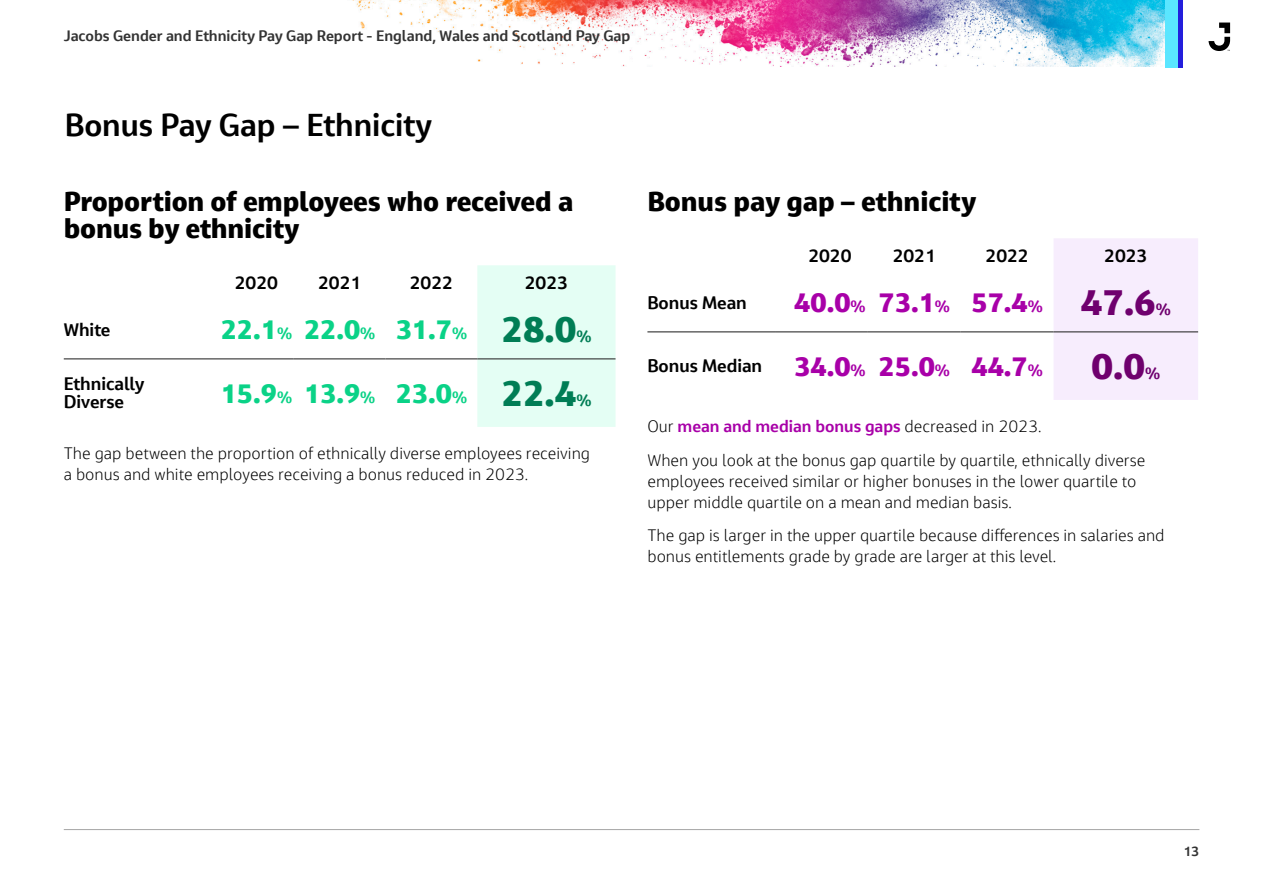
<style>
.page{position:relative;width:1263px;height:893px;background:#fff}
.page>*{position:absolute;margin:0;border:0;box-sizing:border-box;transform-origin:0 0}
.t1{font:800 36px "Jacobs Chronos";color:#007d55}
.t2{font:800 36px "Jacobs Chronos";color:#6f006e}
.Heading_1{font:700 31.5px "Jacobs Chronos";color:#000}
.Heading_2{font:800 27px/27px "Jacobs Chronos";letter-spacing:-.005em;color:#000}
.t3{font:800 27px "Jacobs Chronos";color:#0ad287}
.t4{font:800 27px "Jacobs Chronos";color:#a800a8}
.Table_ColHead_12pt{font:700 18px/18px "Jacobs Chronos";color:#000}
.Table_RowHead_12pt{font:700 18px "Jacobs Chronos";color:#000}
.t5{font:300 16.5px/21px "Jacobs Chronos";color:#000}
.t6{font:700 16.5px "Jacobs Chronos";color:#a800a8}
.t7{font:700 15px "Jacobs Chronos";color:#333}
.t8{font:700 13.5px "Jacobs Chronos";color:#333}
.s1{font-weight:700;font-size:16.5px}
.s2{font-weight:300;color:#000}
</style>
<div class="page">
<img style="left:352px;top:0;width:813px;height:66px">
<hr style="left:64px;top:829px;width:1135px;height:1px;background:#a5a5a5">
<svg style="left:1208px;top:23px;width:22px;height:28px"></svg>
<div style="left:1165px;top:0;width:13px;height:67px;background:#5ae6ff"></div>
<hr style="left:1178px;top:0;width:4px;height:67px;background:#231edc">
<div style="left:477px;top:265px;width:138px;height:162px;background:#e4fef4"></div>
<hr style="left:64px;top:358px;width:138px;height:1px;background:#333">
<hr style="left:202px;top:358px;width:92px;height:1px;background:#333">
<hr style="left:294px;top:358px;width:92px;height:1px;background:#333">
<hr style="left:386px;top:358px;width:91px;height:1px;background:#333">
<hr style="left:477px;top:358px;width:138px;height:1px;background:#333">
<div style="left:1053px;top:238px;width:145px;height:162px;background:#f7edfd"></div>
<hr style="left:647px;top:331px;width:128px;height:1px;background:#333">
<hr style="left:775px;top:331px;width:93px;height:1px;background:#333">
<hr style="left:868px;top:331px;width:93px;height:1px;background:#333">
<hr style="left:961px;top:331px;width:92px;height:1px;background:#333">
<hr style="left:1053px;top:331px;width:145px;height:1px;background:#333">
<p class="t7" style="left:64px;top:26px;width:568px">Jacobs Gender and Ethnicity Pay Gap Report - England, Wales and Scotland Pay Gap</p>
<h1 class="Heading_1" style="left:65px;top:105px;width:368px">Bonus Pay Gap – Ethnicity</h1>
<h2 class="Heading_2" style="left:64px;top:187px;width:511px">Proportion of employees who received a bonus by ethnicity</h2>
<p class="Table_ColHead_12pt" style="left:235px;top:273px;width:45px">2020</p>
<p class="Table_ColHead_12pt" style="left:318px;top:273px;width:45px">2021</p>
<p class="Table_ColHead_12pt" style="left:410px;top:273px;width:45px">2022</p>
<p class="Table_RowHead_12pt" style="left:525px;top:271px;width:45px">2023</p>
<p class="Table_RowHead_12pt" style="left:64px;top:318px;width:48px">White</p>
<p class="t3" style="left:221px;top:312px;width:156px">22.1<span class="s1">%</span> 22.0<span class="s1">%</span></p>
<p class="t3" style="left:396px;top:312px;width:73px">31.7<span class="s1">%</span></p>
<p class="t1" style="left:501px;top:306px;width:92px">28.0<span class="s1">%</span></p>
<p class="Table_ColHead_12pt" style="left:64px;top:375px;width:82px">Ethnically<br>Diverse</p>
<p class="t3" style="left:221px;top:376px;width:156px">15.9<span class="s1">%</span> 13.9<span class="s1">%</span></p>
<p class="t3" style="left:396px;top:376px;width:73px">23.0<span class="s1">%</span></p>
<p class="t1" style="left:501px;top:370px;width:92px">22.4<span class="s1">%</span></p>
<p class="t5" style="left:64px;top:443px;width:528px">The gap between the proportion of ethnically diverse employees receiving a bonus and white employees receiving a bonus reduced in 2023.</p>
<h2 class="Heading_2" style="left:647px;top:187px;width:330px">Bonus pay gap – ethnicity</h2>
<p class="Table_ColHead_12pt" style="left:808px;top:246px;width:45px">2020</p>
<p class="Table_ColHead_12pt" style="left:893px;top:246px;width:45px">2021</p>
<p class="Table_ColHead_12pt" style="left:985px;top:246px;width:45px">2022</p>
<p class="Table_RowHead_12pt" style="left:1104px;top:244px;width:45px">2023</p>
<p class="Table_RowHead_12pt" style="left:647px;top:291px;width:101px">Bonus Mean</p>
<p class="t4" style="left:794px;top:285px;width:73px">40.0<span class="s1">%</span></p>
<p class="t4" style="left:879px;top:285px;width:73px">73.1<span class="s1">%</span></p>
<p class="t4" style="left:971px;top:285px;width:73px">57.4<span class="s1">%</span></p>
<p class="t2" style="left:1081px;top:279px;width:92px">47.6<span class="s1">%</span></p>
<p class="Table_RowHead_12pt" style="left:647px;top:354px;width:116px">Bonus Median</p>
<p class="t4" style="left:794px;top:349px;width:73px">34.0<span class="s1">%</span></p>
<p class="t4" style="left:879px;top:349px;width:73px">25.0<span class="s1">%</span></p>
<p class="t4" style="left:971px;top:349px;width:73px">44.7<span class="s1">%</span></p>
<p class="t2" style="left:1091px;top:343px;width:70px">0.0<span class="s1">%</span></p>
<p class="t6" style="left:647px;top:415px;width:394px"><span class="s2">Our</span> mean and median bonus gaps <span class="s2">decreased in 2023.</span></p>
<p class="t5" style="left:647px;top:449px;width:499px">When you look at the bonus gap quartile by quartile, ethnically diverse employees received similar or higher bonuses in the lower quartile to upper middle quartile on a mean and median basis.</p>
<p class="t5" style="left:647px;top:525px;width:519px">The gap is larger in the upper quartile because differences in salaries and bonus entitlements grade by grade are larger at this level.</p>
<p class="t8" style="left:1183px;top:842px;width:17px">13</p>
</div>
